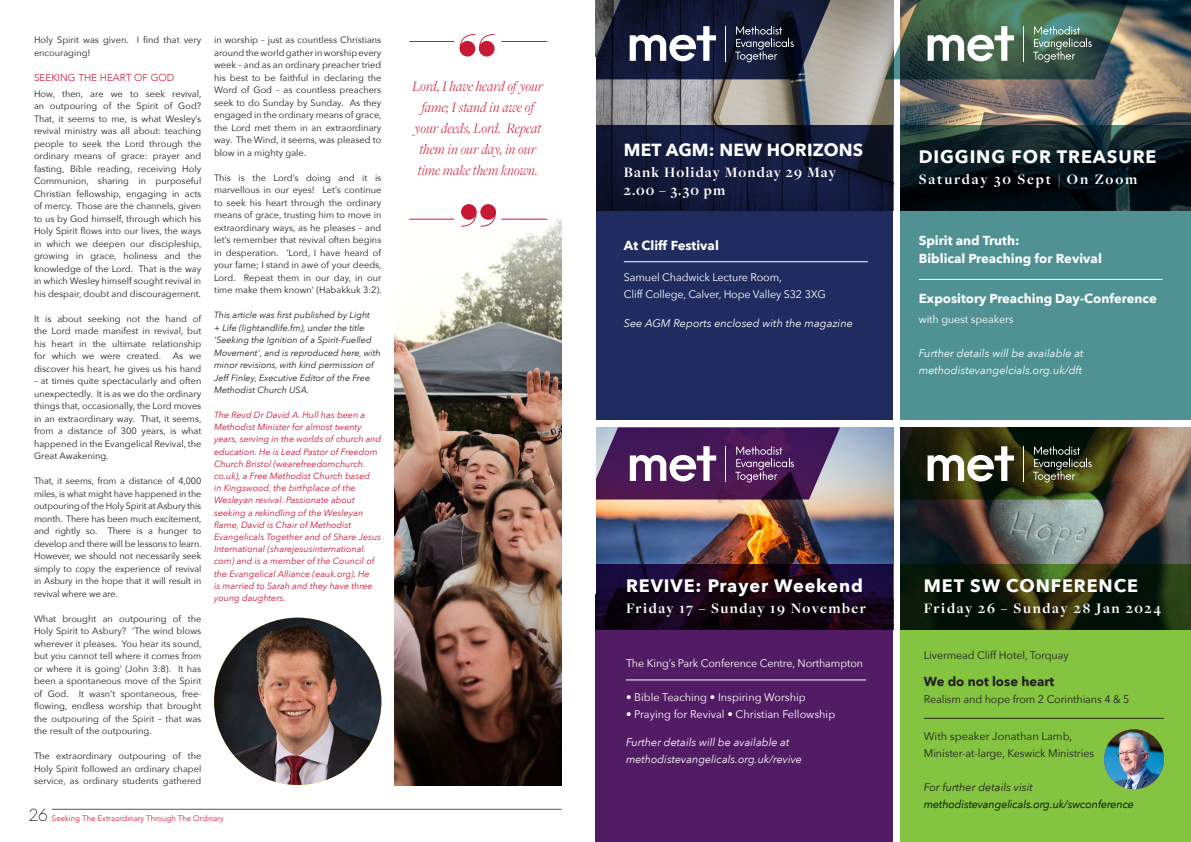
<style>
.page{position:relative;width:1191px;height:842px;background:#fff}
.page>*{position:absolute;margin:0;border:0;box-sizing:border-box;transform-origin:0 0}
.Body{font:700 18px "Avenir Next";letter-spacing:.05em;color:#fff}
.Body-2{font:700 17.5px "Avenir Next";letter-spacing:.01em;color:#fff}
.t1{font:300 16px "Neue Einstellung";color:#231f20}
.t2{font:italic 300 15px/21px "Freight Disp Pro";color:#c81836;text-align:center}
.Header_-_Author_Name{font:700 15px "Freight Disp Pro";letter-spacing:.1em;color:#fff}
.Header_-_Author_Name-2{font:700 15px/18px "Freight Disp Pro";letter-spacing:.075em;color:#fff}
.Header_-_Author_Name-3{font:700 15px "Freight Disp Pro";letter-spacing:.125em;color:#fff}
.Body-3{font:700 13px "Avenir Next";color:#fff}
.Body-4{font:700 13px "Avenir Next";color:#231f20}
.Body-5{font:11px "Avenir Next";letter-spacing:-.01em;color:#fff}
.Body-6{font:italic 11px "Avenir Next";color:#fff}
.Body-7{font:11px "Avenir Next";letter-spacing:-.01em;color:#231f20}
.Body-8{font:italic 11px "Avenir Next";letter-spacing:-.01em;color:#000}
.Body-9{font:italic 11px "Avenir Next";color:#231f20}
.Section_Title{font:300 10px "Avenir";color:#c81836}
.Body-10{font:9.2px/12.5px "Avenir Next";color:#231f20;text-align:justify}
.Author_Details{font:italic 9px/12.2px "Avenir Next";color:#c81836}
.Author_Details-2{font:italic 9px/12.5px "Avenir Next";color:#231f20}
.t3{font:300 7.9px "Avenir";color:#c81836}
</style>
<div class="page">
<img style="left:596px;top:427px;width:297px;height:137px">
<svg style="left:595px;top:564px;width:298px;height:278px;background:#441753"></svg>
<img style="left:214px;top:618px;width:167px;height:167px;border-radius:84px">
<hr style="left:52px;top:809px;width:509px;height:1px;background:#545557">
<img style="left:394px;top:218px;width:167px;height:567px">
<hr style="left:501px;top:41px;width:46px;height:1px;background:#c81836">
<hr style="left:409px;top:219px;width:45px;height:1px;background:#c81836">
<hr style="left:409px;top:41px;width:45px;height:1px;background:#c81836">
<hr style="left:501px;top:219px;width:46px;height:1px;background:#c81836">
<svg style="left:459px;top:34px;width:35px;height:23px"></svg>
<svg style="left:461px;top:204px;width:35px;height:23px"></svg>
<img style="left:900px;top:427px;width:291px;height:137px">
<svg style="left:900px;top:564px;width:291px;height:278px;background:#699c32"></svg>
<hr style="left:924px;top:718px;width:240px;height:1px;background:#231f20">
<svg style="left:900px;top:427px;width:233px;height:72px;background:#3e4026"></svg>
<svg style="left:596px;top:427px;width:244px;height:72px;background:#623e6f"></svg>
<div style="left:595px;top:126px;width:298px;height:294px;background:#202c60"></div>
<hr style="left:624px;top:261px;width:243px;height:1px;background:#fff">
<div style="left:900px;top:126px;width:291px;height:294px;background:#509293"></div>
<hr style="left:918px;top:279px;width:244px;height:1px;background:#fff">
<img style="left:900px;top:79px;width:291px;height:131px">
<img style="left:595px;top:79px;width:298px;height:131px">
<svg style="left:595px;top:0;width:596px;height:79px;background:#556160"></svg>
<hr style="left:626px;top:679px;width:240px;height:1px;background:#fff">
<img style="left:1104px;top:729px;width:60px;height:60px;border-radius:30px">
<p class="Body-10" style="left:34px;top:33px;width:169px">Holy Spirit was given. I find that very encouraging!</p>
<p class="Section_Title" style="left:34px;top:72px;width:142px">SEEKING THE HEART OF GOD</p>
<p class="Body-10" style="left:34px;top:87px;width:169px">How, then, are we to seek revival, an outpouring of the Spirit of God?<br>That, it seems to me, is what Wesley’s revival ministry was all about: teaching people to seek the Lord through the ordinary means of grace: prayer and fasting, Bible reading, receiving Holy Communion, sharing in purposeful Christian fellowship, engaging in acts of mercy. Those are the channels, given to us by God himself, through which his Holy Spirit flows into our lives, the ways in which we deepen our discipleship, growing in grace, holiness and the knowledge of the Lord. That is the way in which Wesley himself sought revival in his despair, doubt and discouragement.</p>
<p class="Body-10" style="left:34px;top:312px;width:169px">It is about seeking not the hand of the Lord made manifest in revival, but his heart in the ultimate relationship for which we were created.</p>
<p class="Body-10" style="left:34px;top:349px;width:169px;text-align:right">As we<br>discover his heart, he gives us his hand</p>
<p class="Body-10" style="left:34px;top:374px;width:169px">– at times quite spectacularly and often unexpectedly. It is as we do the ordinary things that, occasionally, the Lord moves in an extraordinary way. That, it seems, from a distance of 300 years, is what happened in the Evangelical Revival, the Great Awakening.</p>
<p class="Body-10" style="left:34px;top:474px;width:169px">That, it seems, from a distance of 4,000 miles, is what might have happened in the outpouring of the Holy Spirit at Asbury this month. There has been much excitement, and rightly so. There is a hunger to develop and there will be lessons to learn.<br>However, we should not necessarily seek simply to copy the experience of revival in Asbury in the hope that it will result in revival where we are.</p>
<p class="Body-10" style="left:34px;top:612px;width:169px">What brought an outpouring of the Holy Spirit to Asbury? ‘The wind blows wherever it pleases. You hear its sound, but you cannot tell where it comes from or where it is going’ (John 3:8). It has been a spontaneous move of the Spirit of God. It wasn’t spontaneous, free&shy;flowing, endless worship that brought the outpouring of the Spirit – that was the result of the outpouring.</p>
<p class="Body-10" style="left:34px;top:749px;width:169px">The extraordinary outpouring of the Holy Spirit followed an ordinary chapel service, as ordinary students gathered</p>
<p class="Body-10" style="left:214px;top:33px;width:169px">in worship – just as countless Christians around the world gather in worship every week – and as an ordinary preacher tried his best to be faithful in declaring the Word of God – as countless preachers seek to do Sunday by Sunday. As they engaged in the ordinary means of grace, the Lord met them in an extraordinary way. The Wind, it seems, was pleased to blow in a mighty gale.</p>
<p class="Body-10" style="left:214px;top:171px;width:169px">This is the Lord’s doing and it is marvellous in our eyes! Let’s continue to seek his heart through the ordinary means of grace, trusting him to move in extraordinary ways, as he pleases – and let’s remember that revival often begins in desperation. ‘Lord, I have heard of your fame; I stand in awe of your deeds, Lord. Repeat them in our day, in our time make them known’ (Habakkuk 3:2).</p>
<p class="Author_Details-2" style="left:214px;top:308px;width:168px">This article was first published by Light<br>+ Life (lightandlife.fm), under the title 'Seeking the Ignition of a Spirit-Fuelled Movement', and is reproduced here, with minor revisions, with kind permission of Jeff Finley, Executive Editor of the Free Methodist Church USA.</p>
<p class="Author_Details" style="left:214px;top:408px;width:169px">The Revd Dr David A. Hull has been a Methodist Minister for almost twenty years, serving in the worlds of church and education. He is Lead Pastor of Freedom Church Bristol (wearefreedomchurch. co.uk), a Free Methodist Church based<br>in Kingswood, the birthplace of the Wesleyan revival. Passionate about seeking a rekindling of the Wesleyan flame, David is Chair of Methodist Evangelicals Together and of Share Jesus International (sharejesusinternational. com) and is a member of the Council of the Evangelical Alliance (eauk.org). He<br>is married to Sarah and they have three young daughters.</p>
<h3 class="t1" style="left:28px;top:805px;width:21px">26</h3>
<p class="t3" style="left:52px;top:814px;width:173px">Seeking The Extraordinary Through The Ordinary</p>
<p class="t2" style="left:412px;top:75px;width:133px">Lord, I have heard of your fame; I stand in awe of your deeds, Lord. Repeat them in our day, in our time make them known.</p>
<p class="Body-2" style="left:624px;top:134px;width:241px">MET AGM: NEW HORIZONS</p>
<p class="Header_-_Author_Name-2" style="left:624px;top:163px;width:213px">Bank Holiday Monday 29 May<br>2.00 – 3.30 pm</p>
<p class="Body-3" style="left:624px;top:234px;width:97px">At Cliff Festival</p>
<p class="Body-5" style="left:624px;top:268px;width:160px">Samuel Chadwick Lecture Room,</p>
<p class="Body-5" style="left:624px;top:285px;width:203px">Cliff College, Calver, Hope Valley S32 3XG</p>
<p class="Body-6" style="left:624px;top:313px;width:231px">See AGM Reports enclosed with the magazine</p>
<p class="Body" style="left:918px;top:142px;width:239px">DIGGING FOR TREASURE</p>
<p class="Header_-_Author_Name-3" style="left:918px;top:170px;width:220px">Saturday 30 Sept | On Zoom</p>
<p class="Body-3" style="left:918px;top:229px;width:102px">Spirit and Truth:</p>
<p class="Body-3" style="left:918px;top:247px;width:185px">Biblical Preaching for Revival</p>
<p class="Body-3" style="left:918px;top:287px;width:240px">Expository Preaching Day-Conference</p>
<p class="Body-5" style="left:918px;top:310px;width:96px">with guest speakers</p>
<p class="Body-6" style="left:918px;top:344px;width:166px">Further details will be available at</p>
<p class="Body-6" style="left:918px;top:361px;width:165px">methodistevangelcials.org.uk/dft</p>
<p class="Body" style="left:626px;top:570px;width:238px">REVIVE: Prayer Weekend</p>
<p class="Header_-_Author_Name" style="left:626px;top:598px;width:241px">Friday 17 – Sunday 19 November</p>
<p class="Body-5" style="left:626px;top:654px;width:238px">The King’s Park Conference Centre, Northampton</p>
<p class="Body-5" style="left:626px;top:688px;width:181px">• Bible Teaching • Inspiring Worship</p>
<p class="Body-5" style="left:626px;top:705px;width:211px">• Praying for Revival • Christian Fellowship</p>
<p class="Body-6" style="left:626px;top:733px;width:165px">Further details will be available at</p>
<p class="Body-6" style="left:626px;top:750px;width:177px">methodistevangelicals.org.uk/revive</p>
<p class="Body" style="left:924px;top:570px;width:216px">MET SW CONFERENCE</p>
<p class="Header_-_Author_Name" style="left:924px;top:598px;width:238px">Friday 26 – Sunday 28 Jan 2024</p>
<p class="Body-7" style="left:924px;top:645px;width:146px">Livermead Cliff Hotel, Torquay</p>
<p class="Body-4" style="left:924px;top:670px;width:132px">We do not lose heart</p>
<p class="Body-7" style="left:924px;top:690px;width:207px">Realism and hope from 2 Corinthians 4 &amp; 5</p>
<p class="Body-7" style="left:924px;top:727px;width:150px">With speaker Jonathan Lamb,</p>
<p class="Body-7" style="left:924px;top:744px;width:172px">Minister-at-large, Keswick Ministries</p>
<p class="Body-9" style="left:924px;top:778px;width:110px">For further details visit</p>
<p class="Body-8" style="left:924px;top:795px;width:212px">methodistevangelicals.org.uk/swconference</p>
</div>
